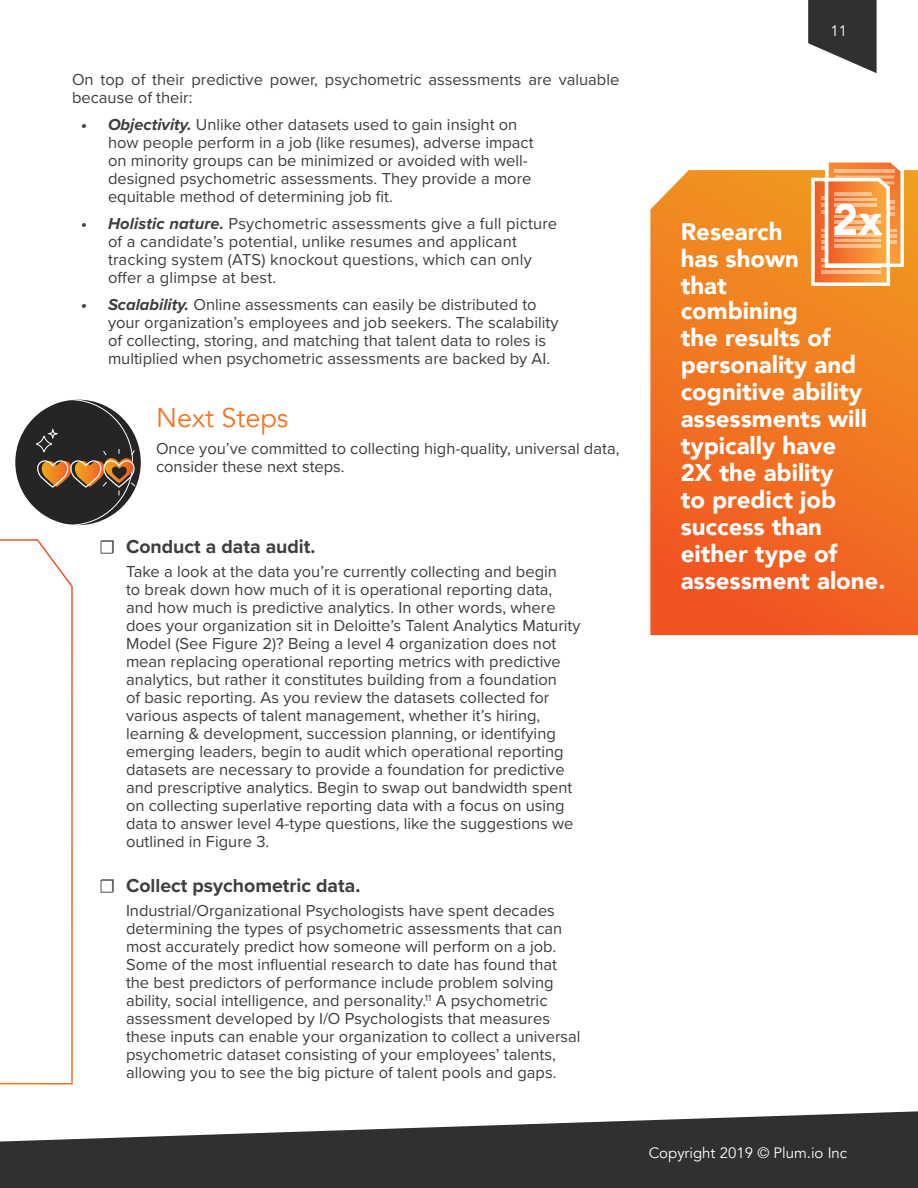
<style>
.page{position:relative;width:918px;height:1188px;background:#fff}
.page>*{position:absolute;margin:0;border:0;box-sizing:border-box;transform-origin:0 0}
.t1{font:27px "Avenir";color:#f47521}
.t2{font:900 24px/27px "Avenir";color:#fff}
.t3{font:700 19.5px "Proxima Nova";color:#3e3e3f}
.t4{font:16.5px/18px "Proxima Nova";color:#3e3e3f}
.t5{font:15px "Avenir";color:#fff}
.s1{font-weight:700;font-style:italic}
.s2{font-family:"Minion Pro";font-weight:400}
</style>
<div class="page">
<svg style="left:808px;top:0;width:69px;height:73px"></svg>
<svg style="left:0;top:1111px;width:918px;height:77px;fill:#312f30"></svg>
<svg style="left:0;top:539px;width:73px;height:546px"></svg>
<svg style="left:650px;top:170px;width:268px;height:465px;background:#f17524"></svg>
<svg style="left:811px;top:162px;width:93px;height:124px"></svg>
<svg style="left:15px;top:399px;width:121px;height:127px"></svg>
<p class="t4" style="left:72px;top:70px;width:549px">On top of their predictive power, psychometric assessments are valuable because of their:</p>
<p class="t4" style="left:108px;top:115px;width:427px;text-indent:-27px"><span class="s1">• Objectivity.</span> Unlike other datasets used to gain insight on how people perform in a job (like resumes), adverse impact on minority groups can be minimized or avoided with well&shy;designed psychometric assessments. They provide a more equitable method of determining job fit.</p>
<p class="t4" style="left:108px;top:214px;width:451px;text-indent:-27px"><span class="s1">• Holistic nature.</span> Psychometric assessments give a full picture of a candidate’s potential, unlike resumes and applicant tracking system (ATS) knockout questions, which can only offer a glimpse at best.</p>
<p class="t4" style="left:108px;top:295px;width:452px;text-indent:-27px"><span class="s1">• Scalability.</span> Online assessments can easily be distributed to your organization’s employees and job seekers. The scalability of collecting, storing, and matching that talent data to roles is multiplied when psychometric assessments are backed by AI.</p>
<p class="t1" style="left:156px;top:402px;width:134px">Next Steps</p>
<p class="t4" style="left:156px;top:439px;width:465px">Once you’ve committed to collecting high-quality, universal data, consider these next steps.</p>
<p class="t3" style="left:99px;top:532px;width:218px"><span class="s2">☐</span> Conduct a data audit.</p>
<p class="t4" style="left:126px;top:562px;width:456px">Take a look at the data you’re currently collecting and begin<br>to break down how much of it is operational reporting data, and how much is predictive analytics. In other words, where does your organization sit in Deloitte’s Talent Analytics Maturity Model (See Figure 2)? Being a level 4 organization does not mean replacing operational reporting metrics with predictive analytics, but rather it constitutes building from a foundation<br>of basic reporting. As you review the datasets collected for various aspects of talent management, whether it’s hiring, learning &amp; development, succession planning, or identifying emerging leaders, begin to audit which operational reporting datasets are necessary to provide a foundation for predictive and prescriptive analytics. Begin to swap out bandwidth spent on collecting superlative reporting data with a focus on using data to answer level 4-type questions, like the suggestions we outlined in Figure 3.</p>
<p class="t3" style="left:99px;top:871px;width:263px"><span class="s2">☐</span> Collect psychometric data.</p>
<p class="t4" style="left:126px;top:901px;width:456px">Industrial/Organizational Psychologists have spent decades determining the types of psychometric assessments that can most accurately predict how someone will perform on a job.<br>Some of the most influential research to date has found that the best predictors of performance include problem solving ability, social intelligence, and personality.<sup>11</sup> A psychometric assessment developed by I/O Psychologists that measures these inputs can enable your organization to collect a universal psychometric dataset consisting of your employees’ talents, allowing you to see the big picture of talent pools and gaps.</p>
<p class="t5" style="left:831px;top:22px;width:18px">11</p>
<p class="t2" style="left:681px;top:217px;width:120px">Research has shown that</p>
<p class="t2" style="left:681px;top:296px;width:206px">combining<br>the results of personality and cognitive ability assessments will typically have<br>2X the ability<br>to predict job success than either type of assessment alone.</p>
<p class="t5" style="left:649px;top:1144px;width:200px">Copyright 2019 © Plum.io Inc</p>
</div>
